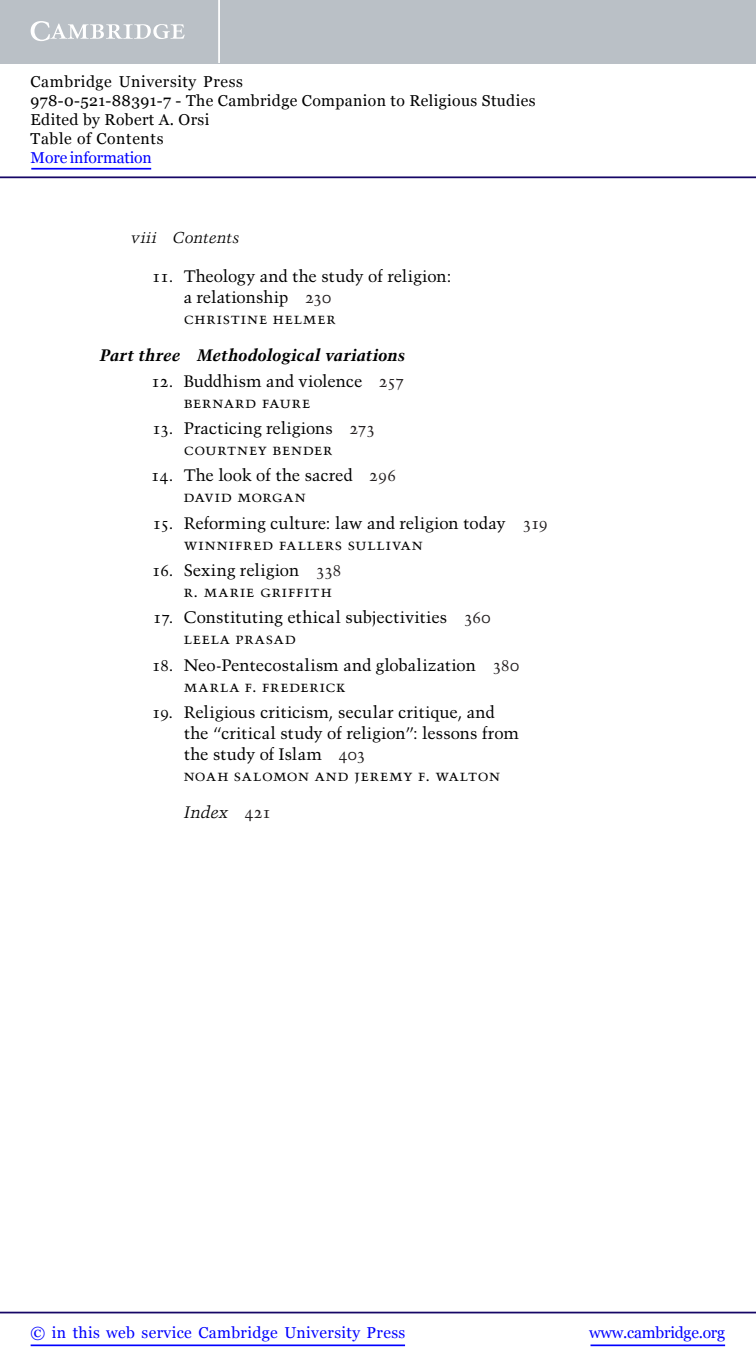
<style>
.page{position:relative;width:756px;height:1371px;background:#fff}
.page>*{position:absolute;margin:0;border:0;box-sizing:border-box;transform-origin:0 0}
.t1{font:16.62px/21px "Trump Mediaeval LT Std";letter-spacing:.005em;color:#000}
.t2{font:16.62px/21px "Trump Mediaeval LT Std";letter-spacing:.045em;color:#000}
.t3{font:16.62px/21px "Trump Mediaeval LT Std";letter-spacing:.03em;color:#000}
.t4{font:italic 700 16.62px "Trump Mediaeval LT Std";letter-spacing:.01em;color:#000}
.t5{font:italic 16.62px "Trump Mediaeval LT Std";letter-spacing:-.005em;color:#000}
.t6{font:15.75px/18.9px "Georgia";letter-spacing:.025em;color:#000}
.t7{font:15.75px "Georgia";letter-spacing:.025em;color:#00f}
.t8{font:15.75px "Georgia";letter-spacing:-.015em;color:#00f}
.t9{font:15.75px "Georgia";letter-spacing:-.01em;color:#00f}
.t10{font:italic 15.75px "Trump Mediaeval LT Std";letter-spacing:.005em;color:#000}
.s1{color:#231f20}
.s2{font-style:normal;color:#231f20}
</style>
<div class="page">
<hr style="left:591px;top:1344px;width:134px;height:1px;background:#00f">
<hr style="left:0;top:1311px;width:756px;height:2px;background:#150666">
<hr style="left:31px;top:1344px;width:374px;height:1px;background:#00f">
<div style="left:0;top:0;width:756px;height:63px;background:#bac0c6"></div>
<svg style="left:31px;top:21px;width:154px;height:20px"></svg>
<hr style="left:218px;top:0;width:2px;height:63px;background:#fff">
<hr style="left:0;top:176px;width:756px;height:2px;background:#150666">
<hr style="left:31px;top:168px;width:120px;height:1px;background:#00f">
<p class="t6" style="left:31px;top:72px;width:506px">Cambridge University Press<br>978-0-521-88391-7 - The Cambridge Companion to Religious Studies Edited by Robert A. Orsi<br>Table of Contents</p>
<p class="t9" style="left:31px;top:148px;width:123px">More information</p>
<p class="t10" style="left:131px;top:228px;width:110px">viii Contents</p>
<p class="t1" style="left:184px;top:265px;width:269px;text-indent:-32px">11. Theology and the study of religion: a relationship <span class="s1">230<br></span>Christine Helmer</p>
<p class="t4" style="left:100px;top:344px;width:307px">Part three Methodological variations</p>
<p class="t1" style="left:184px;top:370px;width:223px;text-indent:-33px">12. Buddhism and violence <span class="s1">257<br></span>Bernard Faure</p>
<p class="t1" style="left:184px;top:418px;width:193px;text-indent:-32px">13. Practicing religions <span class="s1">273<br></span>Courtney Bender</p>
<p class="t1" style="left:184px;top:465px;width:214px;text-indent:-33px">14. The look of the sacred <span class="s1">296<br></span>David Morgan</p>
<p class="t2" style="left:184px;top:512px;width:366px;text-indent:-31px">15. Reforming culture: law and religion today <span class="s1">319<br></span>Winnifred Fallers Sullivan</p>
<p class="t3" style="left:184px;top:559px;width:160px;text-indent:-32px">16. S exing religion <span class="s1">338<br></span>R. Marie Griffith</p>
<p class="t1" style="left:184px;top:607px;width:309px;text-indent:-31px">17. Constituting ethical subjectivities <span class="s1">360<br></span>Leela Prasad</p>
<p class="t1" style="left:184px;top:654px;width:337px;text-indent:-32px">18. Neo-Pentecostalism and globalization <span class="s1">380<br></span>Marla F. Frederick</p>
<p class="t1" style="left:184px;top:701px;width:337px;text-indent:-32px">19. Religious criticism, secular critique, and the “critical study of religion”: lessons from the study of Islam <span class="s1">403<br></span>Noah Salomon and Jeremy F. Walton</p>
<p class="t5" style="left:184px;top:801px;width:89px">Index <span class="s2">421</span></p>
<p class="t7" style="left:31px;top:1323px;width:376px">© in this web service Cambridge University Press</p>
<p class="t8" style="left:589px;top:1323px;width:137px">www.cambridge.org</p>
</div>
